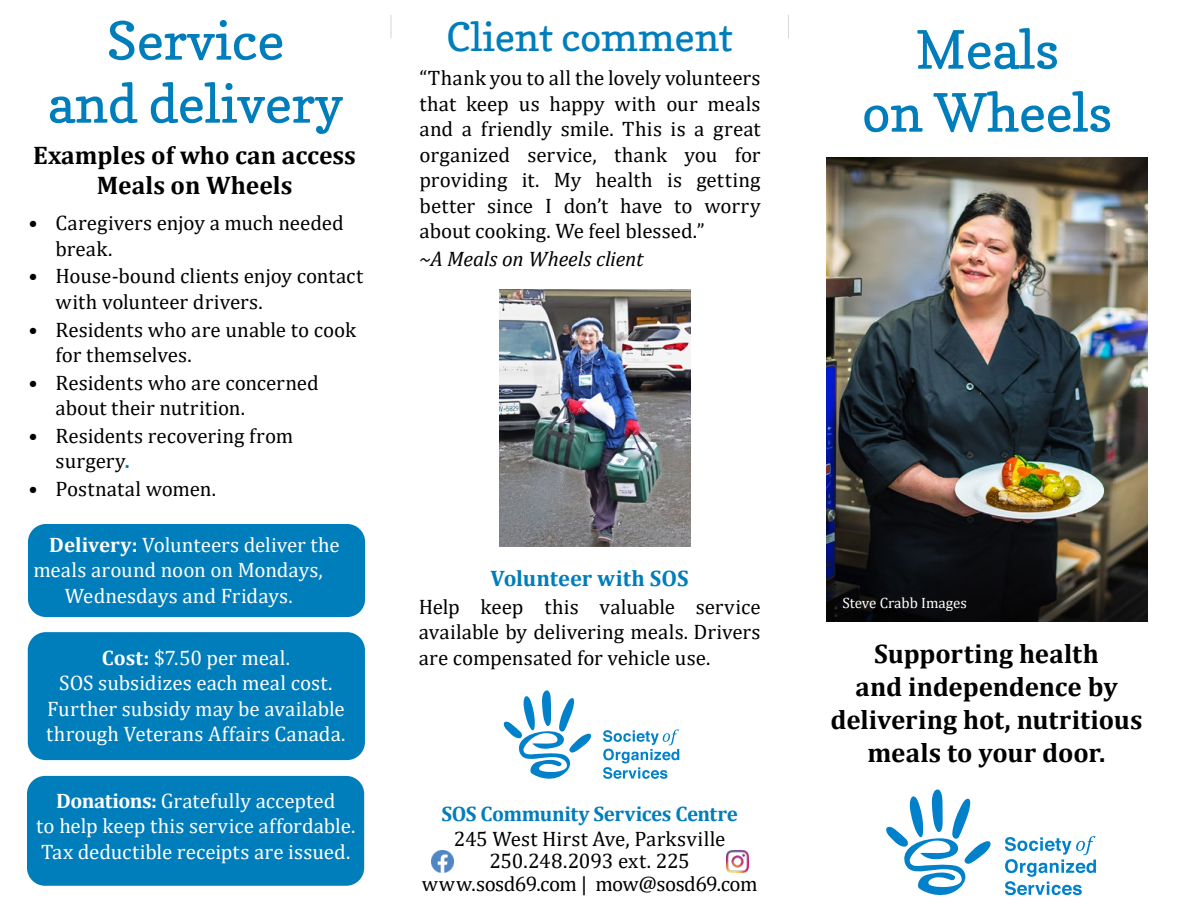
<style>
.page{position:relative;width:1188px;height:918px;background:#fff}
.page>*{position:absolute;margin:0;border:0;box-sizing:border-box;transform-origin:0 0}
.t1{font:52.5px/63px "Copse";color:#007dbb;text-align:center}
.t2{font:39px "Copse";color:#007dbb}
.t3{font:700 27px/33px "Cambria";letter-spacing:-.01em;color:#000;text-align:center}
.t4{font:700 25.5px/30px "Cambria";color:#000;text-align:center}
.t5{font:700 22.5px "Cambria";letter-spacing:-.005em;color:#007dbb}
.t6{font:21px/25.5px "Cambria";color:#000}
.t7{font:21px/25.5px "Cambria";color:#fff;text-align:center}
.t8{font:21px/22.5px "Cambria";letter-spacing:-.02em;color:#000;text-align:center}
.t9{font:700 21px "Cambria";letter-spacing:-.015em;color:#007dbb}
.t10{font:italic 21px "Cambria";letter-spacing:-.005em;color:#000}
.t11{font:15px "Cambria";color:#fff}
.s1{font-weight:700;color:#007dbb}
.s2{font-weight:700}
</style>
<div class="page">
<svg style="left:391px;top:15px;width:1px;height:23px"></svg>
<svg style="left:788px;top:15px;width:1px;height:23px"></svg>
<img style="left:826px;top:157px;width:321px;height:465px">
<svg style="left:886px;top:789px;width:105px;height:106px"></svg>
<svg style="left:1005px;top:836px;width:91px;height:59px"></svg>
<svg style="left:504px;top:690px;width:88px;height:89px"></svg>
<svg style="left:603px;top:729px;width:76px;height:50px"></svg>
<img style="left:726px;top:850px;width:22px;height:22px">
<img style="left:432px;top:850px;width:22px;height:22px">
<div style="left:28px;top:524px;width:337px;height:93px;background:#007dbb;border-radius:18px"></div>
<div style="left:28px;top:632px;width:337px;height:128px;background:#007dbb;border-radius:18px"></div>
<div style="left:27px;top:776px;width:337px;height:110px;background:#007dbb;border-radius:18px"></div>
<img style="left:500px;top:290px;width:190px;height:257px">
<h1 class="t1" style="left:107px;top:9px;width:179px">Service</h1>
<h2 class="t2" style="left:446px;top:13px;width:288px">Client comment</h2>
<h1 class="t1" style="left:48px;top:72px;width:296px">and delivery</h1>
<p class="t6" style="left:420px;top:65px;width:343px;text-align:justify">“Thank you to all the lovely volunteers that keep us happy with our meals and a friendly smile. This is a great organized service, thank you for providing it. My health is getting better since I don’t have to worry about cooking. We feel blessed.”</p>
<p class="t10" style="left:420px;top:244px;width:225px">~A Meals on Wheels client</p>
<p class="t4" style="left:33px;top:139px;width:324px">Examples of who can access<br>Meals on Wheels</p>
<p class="t6" style="left:56px;top:210px;width:290px;text-indent:-27px">• Caregivers enjoy a much needed break.</p>
<p class="t6" style="left:56px;top:263px;width:309px;text-indent:-27px">• House-bound clients enjoy contact with volunteer drivers.</p>
<p class="t6" style="left:56px;top:317px;width:302px;text-indent:-27px">• Residents who are unable to cook for themselves.</p>
<p class="t6" style="left:56px;top:370px;width:265px;text-indent:-27px">• Residents who are concerned about their nutrition.</p>
<p class="t6" style="left:56px;top:423px;width:239px;text-indent:-27px">• Residents recovering from surgery<span class="s1">.</span></p>
<p class="t6" style="left:29px;top:476px;width:189px">• Postnatal women.</p>
<p class="t7" style="left:49px;top:532px;width:292px"><span class="s2">Delivery:</span> Volunteers deliver the</p>
<p class="t7" style="left:33px;top:557px;width:291px">meals around noon on Mondays,</p>
<p class="t7" style="left:65px;top:583px;width:229px">Wednesdays and Fridays.</p>
<p class="t7" style="left:46px;top:645px;width:301px"><span class="s2">Cost:</span> $7.50 per meal.<br>SOS subsidizes each meal cost.<br>Further subsidy may be available through Veterans Affairs Canada.</p>
<p class="t7" style="left:36px;top:788px;width:321px"><span class="s2">Donations:</span> Gratefully accepted<br>to help keep this service affordable.<br>Tax deductible receipts are issued.</p>
<p class="t5" style="left:491px;top:562px;width:200px">Volunteer with SOS</p>
<p class="t6" style="left:419px;top:594px;width:343px;text-align:justify">Help keep this valuable service available by delivering meals. Drivers are compensated for vehicle use.</p>
<p class="t9" style="left:441px;top:799px;width:298px">SOS Community Services Centre</p>
<p class="t8" style="left:422px;top:827px;width:337px">245 West Hirst Ave, Parksville<br>250.248.2093 ext. 225 www.sosd69.com | mow@sosd69.com</p>
<h1 class="t1" style="left:862px;top:18px;width:251px">Meals<br>on Wheels</h1>
<p class="t11" style="left:842px;top:594px;width:126px">Steve Crabb Images</p>
<p class="t3" style="left:831px;top:636px;width:313px">Supporting health<br>and independence by delivering hot, nutritious meals to your door.</p>
</div>
